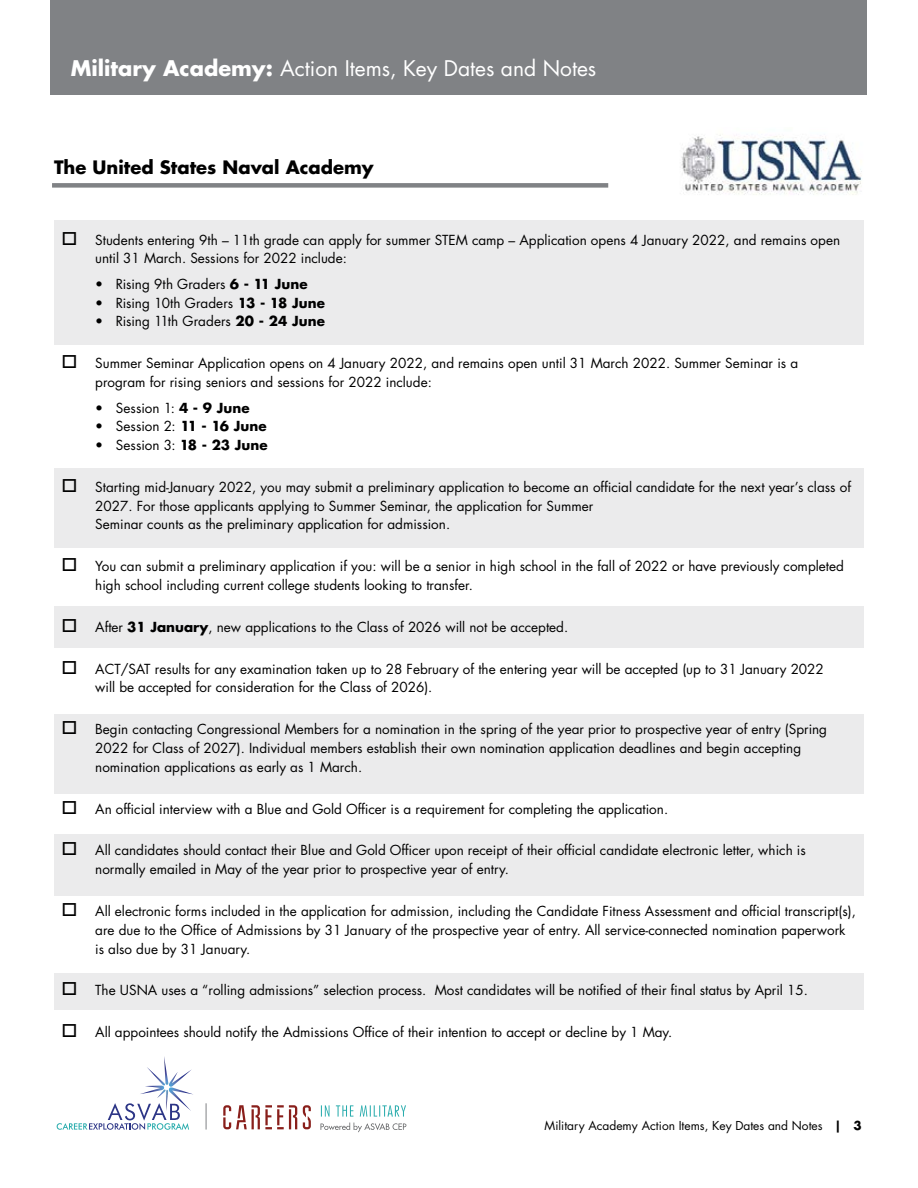
<style>
.page{position:relative;width:918px;height:1188px;background:#fff}
.page>*{position:absolute;margin:0;border:0;box-sizing:border-box;transform-origin:0 0}
.t1{font:21px "Futura LT";color:#fff}
.t2{font:700 18px "Futura LT";color:#000}
.t3{font:13.5px/18.8px "Futura LT";color:#000}
.t4{font:12px "Futura LT";color:#000}
.s1{font-weight:700}
</style>
<div class="page">
<svg style="left:223px;top:1105px;width:88px;height:24px"></svg>
<svg style="left:321px;top:1105px;width:85px;height:12px"></svg>
<svg style="left:321px;top:1123px;width:85px;height:9px"></svg>
<img style="left:164px;top:1056px;width:4px;height:29px">
<img style="left:147px;top:1067px;width:18px;height:19px">
<img style="left:168px;top:1069px;width:24px;height:18px">
<img style="left:169px;top:1087px;width:24px;height:24px">
<img style="left:145px;top:1086px;width:20px;height:3px">
<svg style="left:57px;top:1089px;width:132px;height:41px"></svg>
<img style="left:166px;top:1090px;width:2px;height:21px">
<svg style="left:206px;top:1103px;width:1px;height:27px"></svg>
<div style="left:54px;top:220px;width:810px;height:125px;background:#ebebec"></div>
<div style="left:54px;top:469px;width:810px;height:79px;background:#ebebec"></div>
<div style="left:54px;top:606px;width:810px;height:41px;background:#ebebec"></div>
<div style="left:54px;top:714px;width:810px;height:80px;background:#ebebec"></div>
<div style="left:54px;top:835px;width:810px;height:61px;background:#ebebec"></div>
<div style="left:54px;top:973px;width:810px;height:36px;background:#ebebec"></div>
<img style="left:681px;top:134px;width:181px;height:61px">
<div style="left:52px;top:183px;width:556px;height:5px;background:#808285"></div>
<div style="left:51px;top:0;width:816px;height:94px;background:#808285"></div>
<h1 class="t1" style="left:71px;top:55px;width:527px"><span class="s1">Military Academy:</span> Action Items, Key Dates and Notes</h1>
<h2 class="t2" style="left:54px;top:155px;width:321px">The United States Naval Academy</h2>
<p class="t3" style="left:95px;top:231px;width:746px;text-indent:-34px">□ Students entering 9th – 11th grade can apply for summer STEM camp – Application opens 4 January 2022, and remains open until 31 March. Sessions for 2022 include:</p>
<p class="t3" style="left:95px;top:275px;width:214px">• Rising 9th Graders <span class="s1">6 - 11 June</span></p>
<p class="t3" style="left:95px;top:294px;width:231px">• Rising 10th Graders <span class="s1">13 - 18 June</span></p>
<p class="t3" style="left:95px;top:312px;width:231px">• Rising 11th Graders <span class="s1">20 - 24 June</span></p>
<p class="t3" style="left:95px;top:354px;width:704px;text-indent:-34px">□ Summer Seminar Application opens on 4 January 2022, and remains open until 31 March 2022. Summer Seminar is a program for rising seniors and sessions for 2022 include:</p>
<p class="t3" style="left:95px;top:398px;width:156px">• Session 1: <span class="s1">4 - 9 June</span></p>
<p class="t3" style="left:95px;top:417px;width:173px">• Session 2: <span class="s1">11 - 16 June</span></p>
<p class="t3" style="left:95px;top:436px;width:174px">• Session 3: <span class="s1">18 - 23 June</span></p>
<p class="t3" style="left:95px;top:478px;width:757px;text-indent:-34px">□ Starting mid-January 2022, you may submit a preliminary application to become an official candidate for the next year’s class of<br>2027. For those applicants applying to Summer Seminar, the application for Summer<br>Seminar counts as the preliminary application for admission.</p>
<p class="t3" style="left:95px;top:557px;width:750px;text-indent:-34px">□ You can submit a preliminary application if you: will be a senior in high school in the fall of 2022 or have previously completed high school including current college students looking to transfer.</p>
<p class="t3" style="left:62px;top:618px;width:508px">□ After <span class="s1">31 January</span>, new applications to the Class of 2026 will not be accepted.</p>
<p class="t3" style="left:95px;top:660px;width:730px;text-indent:-34px">□ ACT/SAT results for any examination taken up to 28 February of the entering year will be accepted (up to 31 January 2022 will be accepted for consideration for the Class of 2026).</p>
<p class="t3" style="left:95px;top:720px;width:733px;text-indent:-34px">□ Begin contacting Congressional Members for a nomination in the spring of the year prior to prospective year of entry (Spring<br>2022 for Class of 2027). Individual members establish their own nomination application deadlines and begin accepting nomination applications as early as 1 March.</p>
<p class="t3" style="left:62px;top:799px;width:608px">□ An official interview with a Blue and Gold Officer is a requirement for completing the application.</p>
<p class="t3" style="left:95px;top:841px;width:712px;text-indent:-34px">□ All candidates should contact their Blue and Gold Officer upon receipt of their official candidate electronic letter, which is normally emailed in May of the year prior to prospective year of entry.</p>
<p class="t3" style="left:95px;top:902px;width:762px;text-indent:-34px">□ All electronic forms included in the application for admission, including the Candidate Fitness Assessment and official transcript(s), are due to the Office of Admissions by 31 January of the prospective year of entry. All service-connected nomination paperwork is also due by 31 January.</p>
<p class="t3" style="left:62px;top:981px;width:748px">□ The USNA uses a “rolling admissions” selection process. Most candidates will be notified of their final status by April 15.</p>
<p class="t3" style="left:62px;top:1023px;width:612px">□ All appointees should notify the Admissions Office of their intention to accept or decline by 1 May.</p>
<p class="t4" style="left:545px;top:1118px;width:318px">Military Academy Action Items, Key Dates and Notes <span class="s1">| 3</span></p>
</div>
